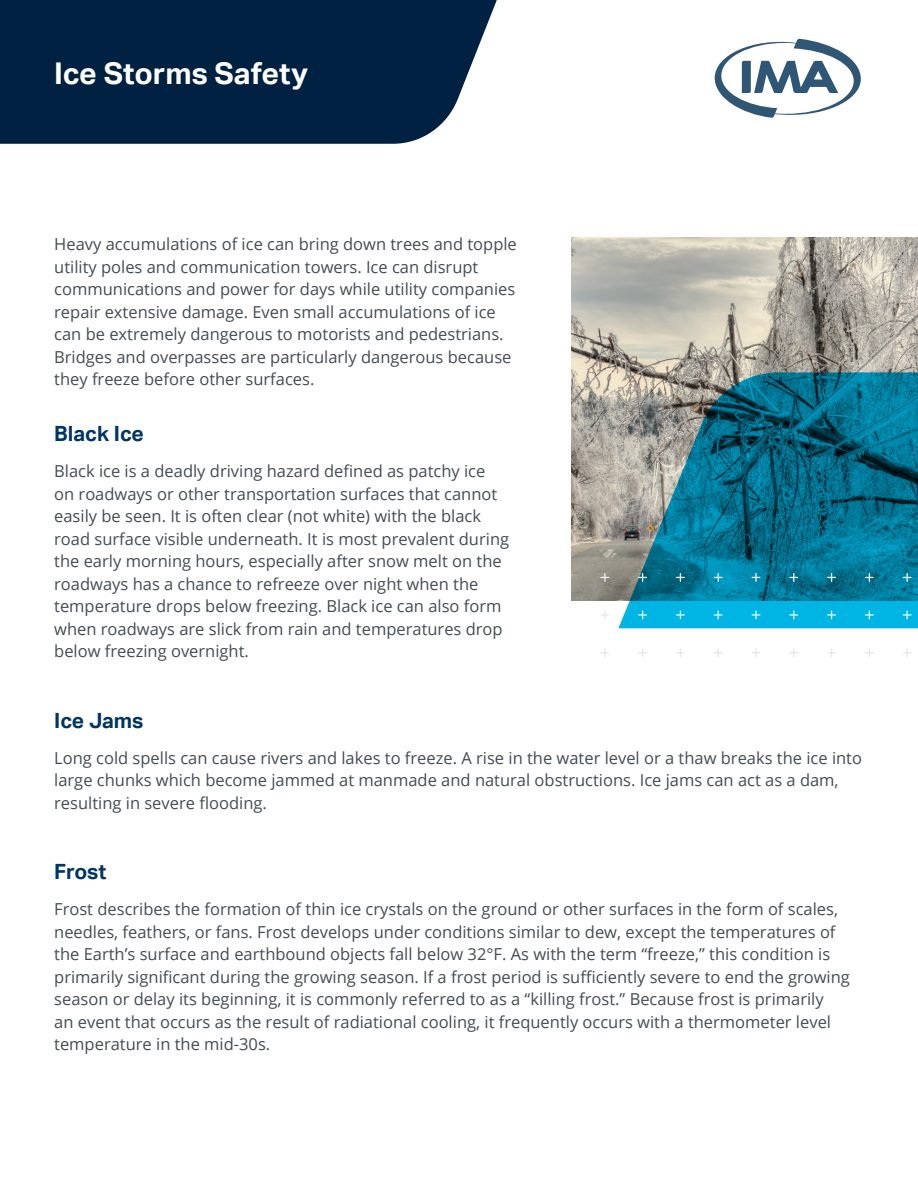
<style>
.page{position:relative;width:918px;height:1188px;background:#fff}
.page>*{position:absolute;margin:0;border:0;box-sizing:border-box;transform-origin:0 0}
.t1{font:700 30px "Aktiv Grotesk";color:#fff}
.t2{font:700 21px "Aktiv Grotesk";color:#003564}
.t3{font:16.5px/22.5px "Open Sans";color:#444c54}
</style>
<div class="page">
<svg style="left:715px;top:39px;width:146px;height:79px"></svg>
<div style="left:0;top:0;width:497px;height:144px;background:#002141"></div>
<img style="left:571px;top:238px;width:347px;height:363px">
<svg style="left:618px;top:372px;width:300px;height:256px;background:#1f7e95"></svg>
<svg style="left:600px;top:573px;width:9px;height:9px"></svg>
<svg style="left:638px;top:573px;width:9px;height:9px"></svg>
<svg style="left:676px;top:573px;width:9px;height:9px"></svg>
<svg style="left:714px;top:573px;width:9px;height:9px"></svg>
<svg style="left:752px;top:573px;width:8px;height:9px"></svg>
<svg style="left:789px;top:573px;width:9px;height:9px"></svg>
<svg style="left:827px;top:573px;width:9px;height:9px"></svg>
<svg style="left:865px;top:573px;width:9px;height:9px"></svg>
<svg style="left:903px;top:573px;width:9px;height:9px"></svg>
<svg style="left:601px;top:611px;width:8px;height:8px"></svg>
<svg style="left:638px;top:610px;width:9px;height:9px"></svg>
<svg style="left:676px;top:610px;width:9px;height:9px"></svg>
<svg style="left:714px;top:610px;width:9px;height:9px"></svg>
<svg style="left:752px;top:610px;width:8px;height:9px"></svg>
<svg style="left:789px;top:610px;width:9px;height:9px"></svg>
<svg style="left:827px;top:610px;width:9px;height:9px"></svg>
<svg style="left:865px;top:610px;width:9px;height:9px"></svg>
<svg style="left:903px;top:610px;width:9px;height:9px"></svg>
<svg style="left:600px;top:648px;width:9px;height:9px"></svg>
<svg style="left:638px;top:648px;width:9px;height:9px"></svg>
<svg style="left:676px;top:648px;width:9px;height:9px"></svg>
<svg style="left:714px;top:648px;width:9px;height:9px"></svg>
<svg style="left:752px;top:649px;width:8px;height:8px"></svg>
<svg style="left:789px;top:648px;width:9px;height:9px"></svg>
<svg style="left:827px;top:648px;width:9px;height:9px"></svg>
<svg style="left:865px;top:648px;width:9px;height:9px"></svg>
<svg style="left:903px;top:648px;width:9px;height:9px"></svg>
<p class="t1" style="left:54px;top:56px;width:256px">Ice Storms Safety</p>
<p class="t3" style="left:54px;top:233px;width:464px">Heavy accumulations of ice can bring down trees and topple utility poles and communication towers. Ice can disrupt communications and power for days while utility companies repair extensive damage. Even small accumulations of ice can be extremely dangerous to motorists and pedestrians.<br>Bridges and overpasses are particularly dangerous because they freeze before other surfaces.</p>
<p class="t2" style="left:54px;top:422px;width:91px">Black Ice</p>
<p class="t3" style="left:54px;top:460px;width:456px">Black ice is a deadly driving hazard defined as patchy ice on roadways or other transportation surfaces that cannot easily be seen. It is often clear (not white) with the black road surface visible underneath. It is most prevalent during the early morning hours, especially after snow melt on the roadways has a chance to refreeze over night when the temperature drops below freezing. Black ice can also form when roadways are slick from rain and temperatures drop below freezing overnight.</p>
<p class="t2" style="left:54px;top:708px;width:91px">Ice Jams</p>
<p class="t3" style="left:54px;top:746px;width:809px">Long cold spells can cause rivers and lakes to freeze. A rise in the water level or a thaw breaks the ice into large chunks which become jammed at manmade and natural obstructions. Ice jams can act as a dam, resulting in severe flooding.</p>
<p class="t2" style="left:54px;top:860px;width:54px">Frost</p>
<p class="t3" style="left:54px;top:898px;width:797px">Frost describes the formation of thin ice crystals on the ground or other surfaces in the form of scales, needles, feathers, or fans. Frost develops under conditions similar to dew, except the temperatures of the Earth’s surface and earthbound objects fall below 32°F. As with the term “freeze,” this condition is primarily significant during the growing season. If a frost period is sufficiently severe to end the growing season or delay its beginning, it is commonly referred to as a “killing frost.” Because frost is primarily<br>an event that occurs as the result of radiational cooling, it frequently occurs with a thermometer level temperature in the mid-30s.</p>
</div>
